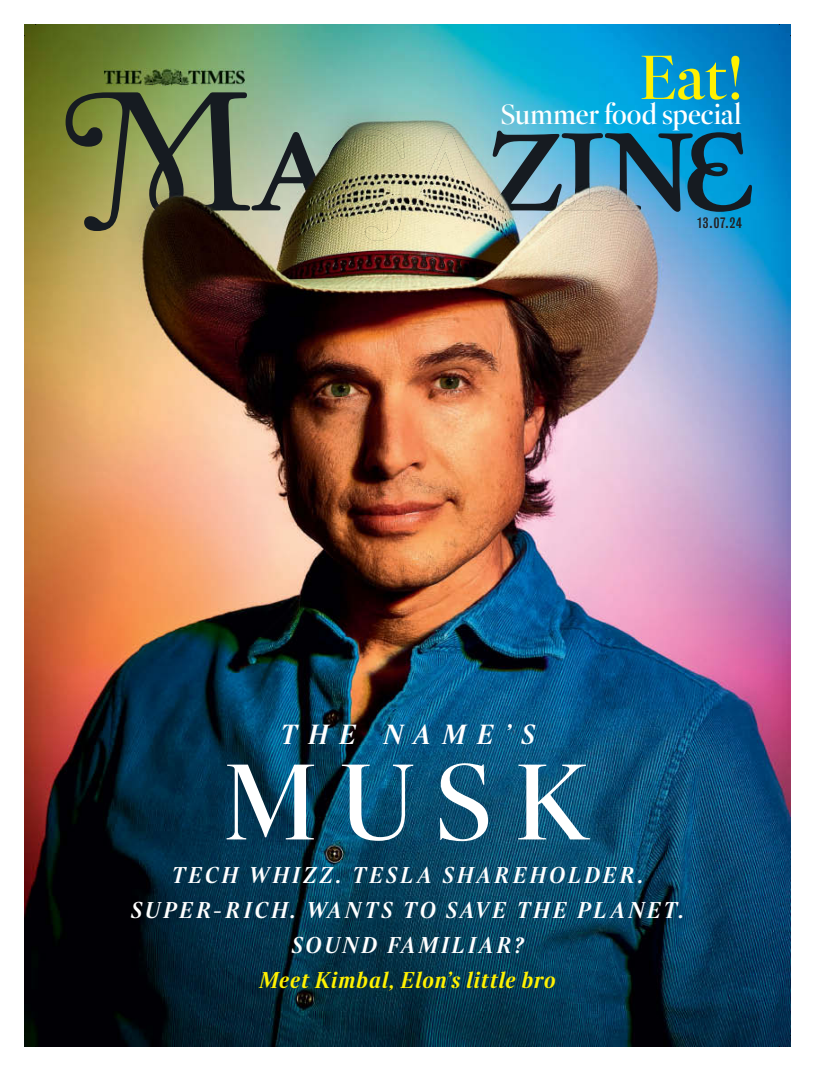
<style>
.page{position:relative;width:815px;height:1071px;background:#fff}
.page>*{position:absolute;margin:0;border:0;box-sizing:border-box;transform-origin:0 0}
.t1{font:700 106.25px "Times Modern Magazine";color:#fff}
.t2{font:700 61.25px "Times Modern Magazine";color:#fff101}
.t3{font:italic 700 28.75px "Times Modern";letter-spacing:.41em;color:#fff}
.t4{font:700 27.5px "Times Modern Magazine";color:#fff}
.t5{font:italic 700 23.75px/35px "Times Modern";letter-spacing:.15em;color:#fff;text-align:center}
.t6{font:13.75px "Bureau Grot Cond";color:#231f20}
.s1{color:#fff101}
</style>
<div class="page">
<img style="left:25px;top:25px;width:765px;height:1020px">
<svg style="left:66px;top:92px;width:686px;height:149px;background:#4c9092"></svg>
<img style="left:104px;top:69px;width:140px;height:17px">
<svg style="left:181px;top:69px;width:1px;height:17px"></svg>
<img style="left:140px;top:118px;width:521px;height:199px">
<svg style="left:600px;top:150px;width:10px;height:44px"></svg>
<img style="left:197px;top:204px;width:24px;height:6px">
<svg style="left:545px;top:199px;width:13px;height:12px"></svg>
<img style="left:152px;top:192px;width:31px;height:21px">
<img style="left:492px;top:189px;width:22px;height:21px">
<img style="left:607px;top:184px;width:34px;height:26px">
<img style="left:562px;top:183px;width:41px;height:27px">
<img style="left:299px;top:172px;width:28px;height:38px">
<img style="left:411px;top:132px;width:79px;height:78px">
<img style="left:327px;top:129px;width:84px;height:112px">
<p class="t2" style="left:641px;top:42px;width:105px">Eat!</p>
<p class="t4" style="left:501px;top:98px;width:242px">Summer food special</p>
<p class="t6" style="left:698px;top:215px;width:46px">13.07.24</p>
<p class="t3" style="left:281px;top:717px;width:255px">THE NAME’S</p>
<p class="t1" style="left:225px;top:740px;width:367px">MUSK</p>
<p class="t5" style="left:131px;top:856px;width:554px">TECH WHIZZ. TESLA SHAREHOLDER.<br>SUPER-RICH. WANTS TO SAVE THE PLANET.<br>SOUND FAMILIAR?<br><span class="s1">Meet Kimbal, Elon’s little bro</span></p>
</div>
